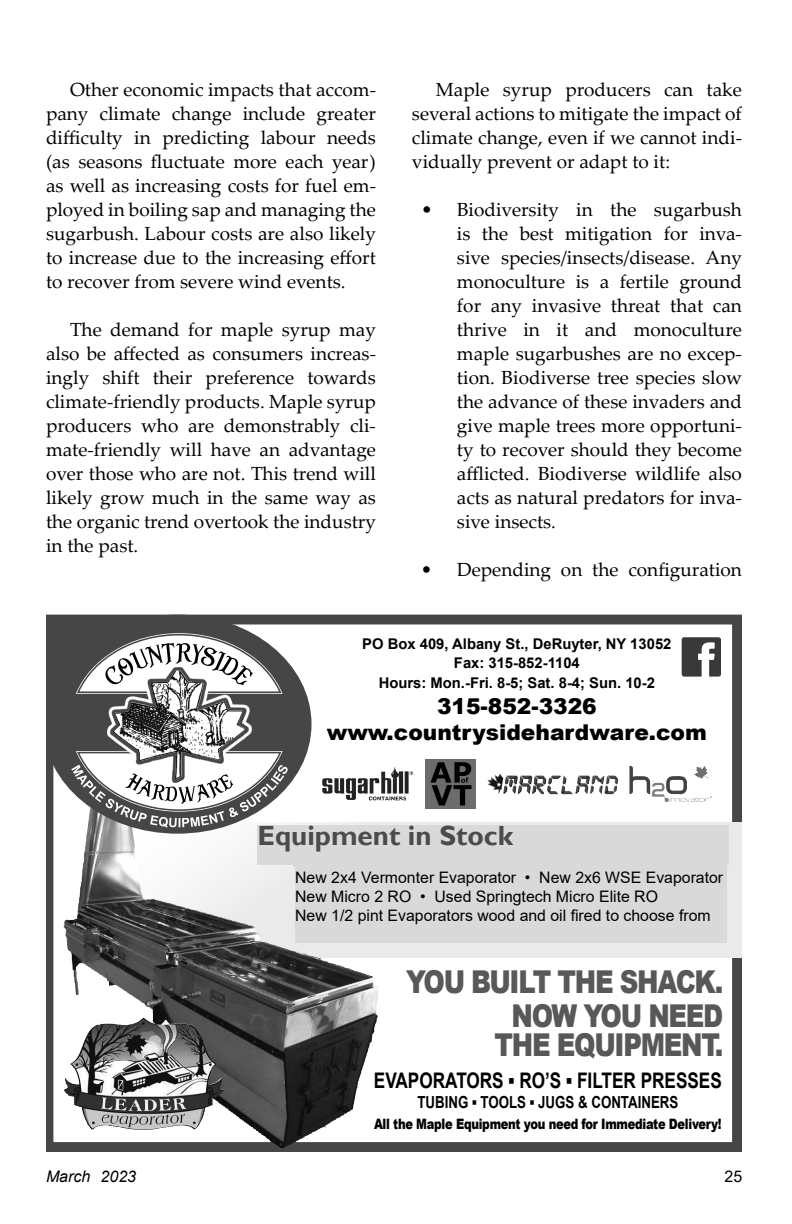
<style>
.page{position:relative;width:792px;height:1224px;background:#fff}
.page>*{position:absolute;margin:0;border:0;box-sizing:border-box;transform-origin:0 0}
.t1{font:900 43.6px "Arial";letter-spacing:-.05em;color:#585858;scale:.82 1}
.t2{font:900 31.4px/33.8px "Arial";letter-spacing:-.05em;color:#585858;text-align:right;scale:.82 1}
.t3{font:700 27.8px "Gill Sans";color:#4b4b4b}
.t4{font:900 21.8px/26.2px "Arial";color:#000;text-align:center}
.t5{font:700 21.4px "Arial";color:#000;scale:.8 1}
.t6{font:19px/24px "Palatino Linotype";color:#000;text-align:justify}
.t7{font:700 16.6px "Arial";color:#000;scale:.8 1}
.t8{font:italic 16px "Arial";color:#000}
.t9{font:16px "Arial";color:#000}
.t10{font:15.8px/19px "Arial";color:#000}
.t11{font:700 14.8px/19.8px "Arial";color:#000;text-align:center}
.t12{font:900 14.4px "Arial";letter-spacing:-.025em;color:#000;scale:.8 1}
.t13{font:700 13.8px "Arial";color:#000}
</style>
<div class="page">
<svg style="left:46px;top:615px;width:696px;height:537px"></svg>
<img style="left:682px;top:637px;width:39px;height:40px">
<svg style="left:188px;top:823px;width:554px;height:135px;fill:#eaeaea"></svg>
<img style="left:63px;top:834px;width:125px;height:184px">
<svg style="left:46px;top:615px;width:266px;height:219px;fill:#464646"></svg>
<svg style="left:71px;top:630px;width:217px;height:198px"></svg>
<img style="left:322px;top:767px;width:91px;height:33px">
<div style="left:426px;top:759px;width:50px;height:50px;background:#6c6c6c"></div>
<svg style="left:430px;top:762px;width:41px;height:43px"></svg>
<img style="left:488px;top:773px;width:91px;height:20px">
<img style="left:629px;top:766px;width:80px;height:29px">
<img style="left:63px;top:1018px;width:161px;height:113px">
<div style="left:257px;top:826px;width:472px;height:39px;background:#d9d9d9"></div>
<div style="left:295px;top:853px;width:432px;height:89px;background:#d9d9d9"></div>
<p class="t6" style="left:46px;top:77px;width:332px;text-indent:24px">Other economic impacts that accom&shy;pany climate change include greater difficulty in predicting labour needs (as seasons fluctuate more each year) as well as increasing costs for fuel em&shy;ployed in boiling sap and managing the sugarbush. Labour costs are also likely to increase due to the increasing effort to recover from severe wind events.</p>
<p class="t6" style="left:46px;top:317px;width:332px;text-indent:24px">The demand for maple syrup may also be affected as consumers increas&shy;ingly shift their preference towards climate-friendly products. Maple syrup producers who are demonstrably cli&shy;mate-friendly will have an advantage over those who are not. This trend will likely grow much in the same way as the organic trend overtook the industry in the past.</p>
<p class="t6" style="left:412px;top:77px;width:332px;text-indent:24px">Maple syrup producers can take several actions to mitigate the impact of climate change, even if we cannot indi&shy;vidually prevent or adapt to it:</p>
<p class="t6" style="left:457px;top:197px;width:287px;text-indent:-36px">• Biodiversity in the sugarbush is the best mitigation for inva&shy;sive species/insects/disease. Any monoculture is a fertile ground for any invasive threat that can thrive in it and monoculture maple sugarbushes are no excep&shy;tion. Biodiverse tree species slow the advance of these invaders and give maple trees more opportuni&shy;ty to recover should they become afflicted. Biodiverse wildlife also acts as natural predators for inva&shy;sive insects.</p>
<p class="t6" style="left:421px;top:557px;width:323px">• Depending on the configuration</p>
<p class="t11" style="left:362px;top:634px;width:311px">PO Box 409, Albany St., DeRuyter, NY 13052<br>Fax: 315-852-1104<br>Hours: Mon.-Fri. 8-5; Sat. 8-4; Sun. 10-2</p>
<p class="t4" style="left:327px;top:693px;width:382px">315-852-3326 www.countrysidehardware.com</p>
<h3 class="t3" style="left:257px;top:819px;width:257px">Equipment in Stock</h3>
<p class="t10" style="left:295px;top:868px;width:430px">New 2x4 Vermonter Evaporator • New 2x6 WSE Evaporator<br>New Micro 2 RO • Used Springtech Micro Elite RO<br>New 1/2 pint Evaporators wood and oil fired to choose from</p>
<h1 class="t1" style="left:258px;top:817px;width:539px">New Equipment For Sale</h1>
<p class="t13" style="left:333px;top:891px;width:264px">• 2x6 Patriot Evaporator Sale: $5,995.00</p>
<p class="t13" style="left:333px;top:911px;width:238px">• Leader Micro 1 RO Sale: $2,875.00</p>
<h2 class="t2" style="left:406px;top:964px;width:388px">YOU BUILT THE SHACK.<br>NOW YOU NEED</h2>
<h2 class="t2" style="left:495px;top:1027px;width:280px">THE EQUIPMENT.</h2>
<p class="t5" style="left:374px;top:1066px;width:437px">EVAPORATORS ▪ RO’S ▪ FILTER PRESSES</p>
<p class="t7" style="left:417px;top:1091px;width:328px">TUBING ▪ TOOLS ▪ JUGS &amp; CONTAINERS</p>
<p class="t12" style="left:374px;top:1114px;width:436px">All the Maple Equipment you need for Immediate Delivery!</p>
<p class="t8" style="left:46px;top:1166px;width:92px">March 2023</p>
<p class="t9" style="left:725px;top:1165px;width:19px">25</p>
</div>
